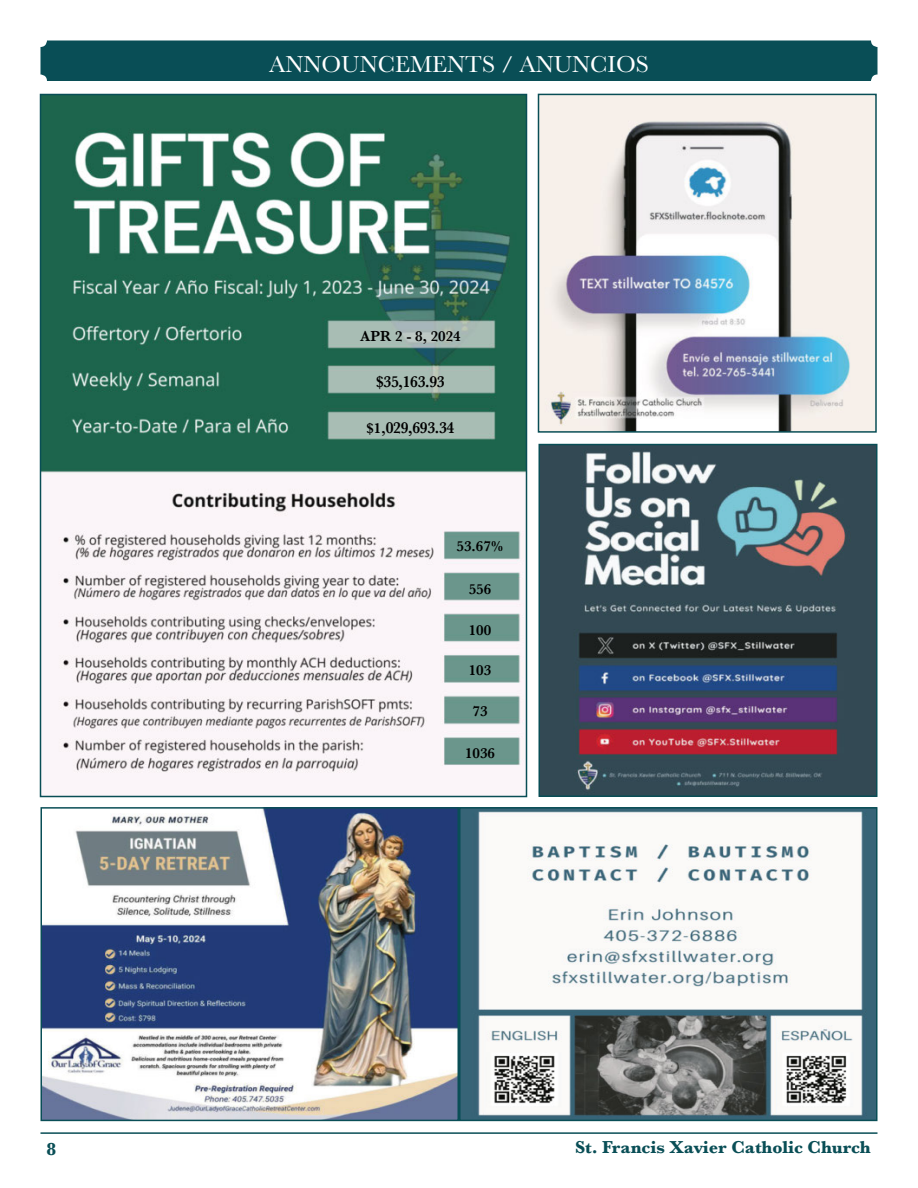
<style>
.page{position:relative;width:918px;height:1188px;background:#fff}
.page>*{position:absolute;margin:0;border:0;box-sizing:border-box;transform-origin:0 0}
.t1{font:24px "Baskerville";color:#fff}
.t2{font:700 18px "Baskerville";color:#094e56}
.t3{font:600 16.5px "Baskerville";letter-spacing:-.02em;color:#000;scale:.95 1}
.t4{font:600 15px "Baskerville";color:#000}
.s1{font-size:15px}
</style>
<div class="page">
<div style="left:41px;top:40px;width:836px;height:41px;background:#094e56;border-radius:6px"></div>
<hr style="left:41px;top:1132px;width:837px;height:2px;background:#094e56">
<img style="left:43px;top:97px;width:481px;height:676px">
<div style="left:40px;top:94px;width:487px;height:703px;border:2px solid #094e56"></div>
<img style="left:541px;top:97px;width:333px;height:333px">
<div style="left:538px;top:94px;width:339px;height:339px;border:2px solid #094e56"></div>
<img style="left:542px;top:447px;width:333px;height:347px">
<div style="left:539px;top:444px;width:339px;height:353px;border:2px solid #094e56"></div>
<img style="left:462px;top:810px;width:413px;height:308px">
<div style="left:459px;top:807px;width:419px;height:314px;border:2px solid #094e56"></div>
<img style="left:44px;top:810px;width:412px;height:308px">
<div style="left:41px;top:807px;width:418px;height:314px;border:2px solid #094e56"></div>
<h1 class="t1" style="left:269px;top:48px;width:381px">ANNOUNCEMENTS / ANUNCIOS</h1>
<p class="t4" style="left:360px;top:326px;width:102px">APR 2 - 8, 2024</p>
<p class="t3" style="left:376px;top:370px;width:74px">$35,163.93</p>
<p class="t3" style="left:367px;top:416px;width:94px"><span class="s1">$1,</span>029,693.34</p>
<p class="t4" style="left:457px;top:536px;width:48px">53.67%</p>
<p class="t4" style="left:469px;top:578px;width:24px">556</p>
<p class="t4" style="left:469px;top:619px;width:24px">100</p>
<p class="t4" style="left:469px;top:660px;width:24px">103</p>
<p class="t4" style="left:473px;top:701px;width:16px">73</p>
<p class="t4" style="left:465px;top:742px;width:31px">1036</p>
<p class="t2" style="left:47px;top:1136px;width:11px">8</p>
<p class="t2" style="left:575px;top:1134px;width:297px">St. Francis Xavier Catholic Church</p>
</div>
